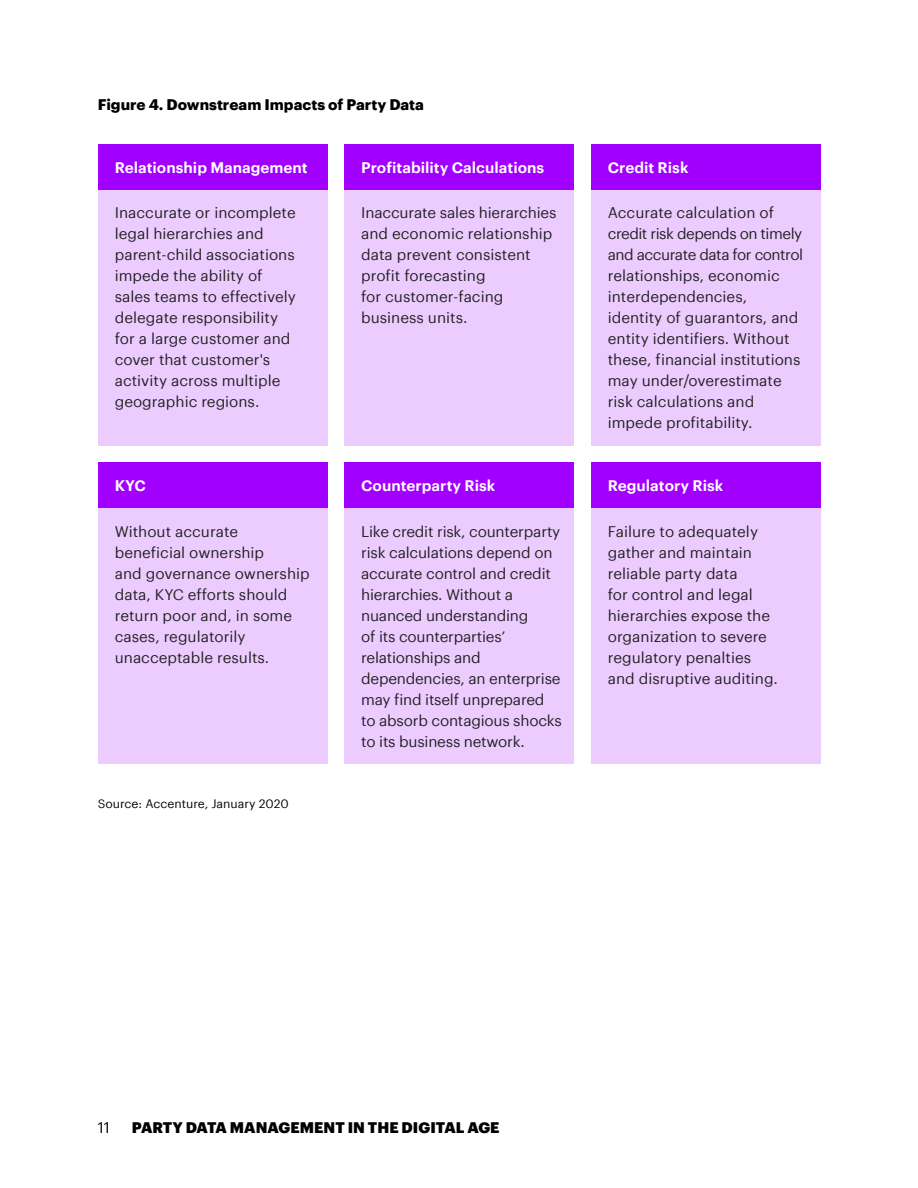
<style>
.page{position:relative;width:918px;height:1188px;background:#fff}
.page>*{position:absolute;margin:0;border:0;box-sizing:border-box;transform-origin:0 0}
.t1{font:15px/21px "Graphik";color:#231f20}
.t2{font:600 15px "Graphik";color:#fff}
.t3{font:700 15px "Graphik";color:#000}
.t4{font:900 15px "Graphik";letter-spacing:.005em;color:#000}
.t5{font:15px "Graphik";color:#000}
.t6{font:12px "Graphik";color:#000}
</style>
<div class="page">
<div style="left:98px;top:190px;width:229px;height:256px;background:#ecccff"></div>
<div style="left:98px;top:144px;width:229px;height:46px;background:#a100ff"></div>
<div style="left:344px;top:190px;width:230px;height:256px;background:#ecccff"></div>
<div style="left:344px;top:144px;width:230px;height:46px;background:#a100ff"></div>
<div style="left:591px;top:190px;width:229px;height:256px;background:#ecccff"></div>
<div style="left:591px;top:144px;width:229px;height:46px;background:#a100ff"></div>
<div style="left:98px;top:508px;width:229px;height:256px;background:#ecccff"></div>
<div style="left:98px;top:463px;width:229px;height:45px;background:#a100ff"></div>
<div style="left:344px;top:508px;width:230px;height:256px;background:#ecccff"></div>
<div style="left:344px;top:463px;width:230px;height:45px;background:#a100ff"></div>
<div style="left:591px;top:508px;width:229px;height:256px;background:#ecccff"></div>
<div style="left:591px;top:463px;width:229px;height:45px;background:#a100ff"></div>
<p class="t3" style="left:98px;top:93px;width:328px">Figure 4. Downstream Impacts of Party Data</p>
<p class="t2" style="left:115px;top:156px;width:195px">Relationship Management</p>
<p class="t1" style="left:115px;top:201px;width:183px">Inaccurate or incomplete legal hierarchies and parent-child associations impede the ability of sales teams to effectively delegate responsibility for a large customer and cover that customer's activity across multiple geographic regions.</p>
<p class="t2" style="left:115px;top:474px;width:32px">KYC</p>
<p class="t1" style="left:115px;top:520px;width:196px">Without accurate beneficial ownership<br>and governance ownership data, KYC efforts should return poor and, in some cases, regulatorily unacceptable results.</p>
<p class="t6" style="left:98px;top:795px;width:193px">Source: Accenture, January 2020</p>
<p class="t2" style="left:361px;top:156px;width:185px">Profitability Calculations</p>
<p class="t1" style="left:361px;top:201px;width:197px">Inaccurate sales hierarchies and economic relationship data prevent consistent profit forecasting<br>for customer-facing business units.</p>
<p class="t2" style="left:361px;top:474px;width:136px">Counterparty Risk</p>
<p class="t1" style="left:361px;top:520px;width:202px">Like credit risk, counterparty risk calculations depend on accurate control and credit hierarchies. Without a nuanced understanding<br>of its counterparties’ relationships and dependencies, an enterprise may find itself unprepared to absorb contagious shocks to its business network.</p>
<p class="t2" style="left:608px;top:156px;width:82px">Credit Risk</p>
<p class="t1" style="left:608px;top:201px;width:197px">Accurate calculation of credit risk depends on timely and accurate data for control relationships, economic interdependencies, identity of guarantors, and entity identifiers. Without these, financial institutions may under/overestimate risk calculations and impede profitability.</p>
<p class="t2" style="left:608px;top:474px;width:117px">Regulatory Risk</p>
<p class="t1" style="left:608px;top:520px;width:172px">Failure to adequately gather and maintain reliable party data<br>for control and legal hierarchies expose the organization to severe regulatory penalties and disruptive auditing.</p>
<p class="t5" style="left:98px;top:1116px;width:14px">11</p>
<p class="t4" style="left:132px;top:1116px;width:369px">PARTY DATA MANAGEMENT IN THE DIGITAL AGE</p>
</div>
